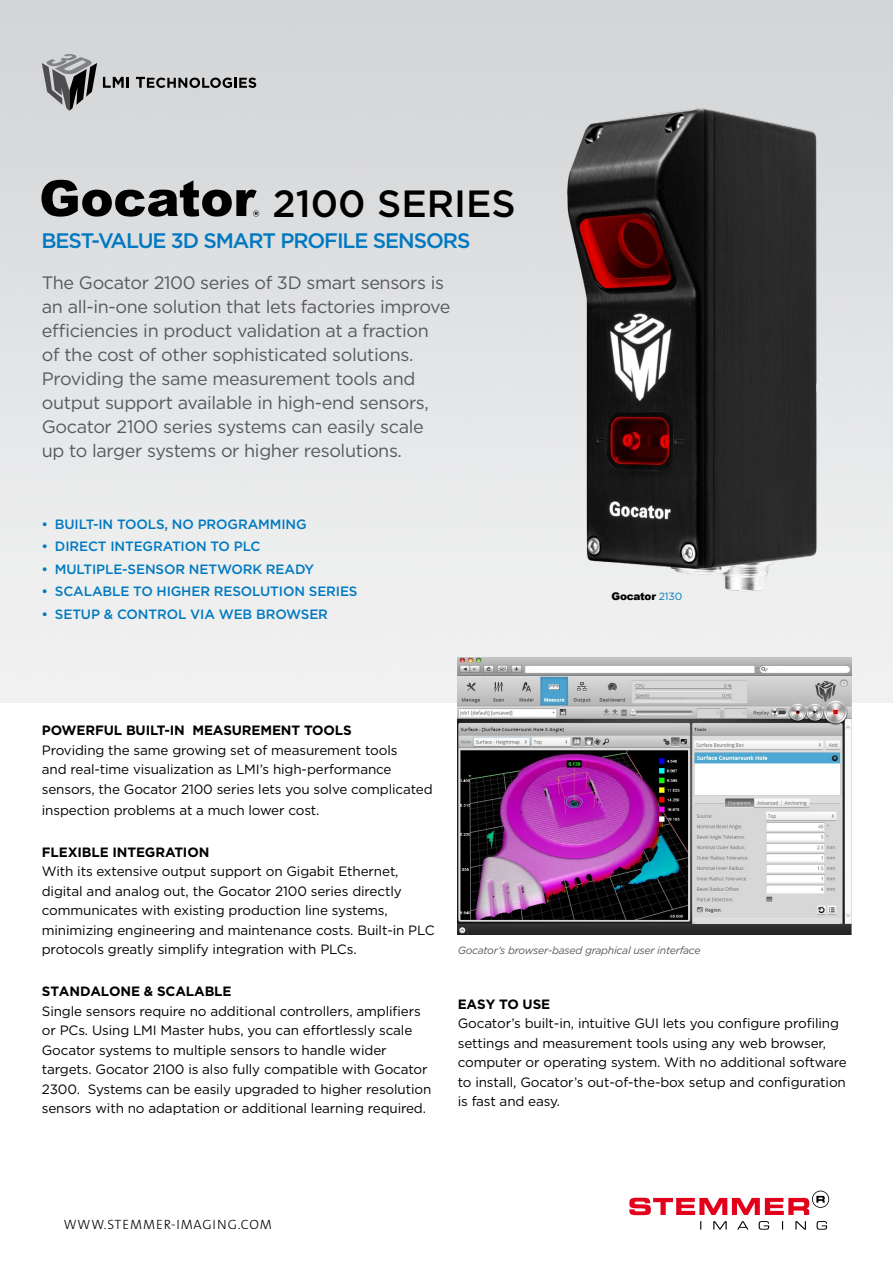
<style>
.page{position:relative;width:893px;height:1263px;background:#fff}
.page>*{position:absolute;margin:0;border:0;box-sizing:border-box;transform-origin:0 0}
.t1{font:500 37.95px "Gotham";color:#000}
.t2{font:500 21px "Gotham";letter-spacing:-.05em;color:#0079c1}
.t3{font:18px/24px "Gotham";letter-spacing:-.02em;color:#58595b}
.t4{font:13.5px/19.5px "Gotham";letter-spacing:-.01em;color:#000}
.t5{font:500 13.5px "Gotham";letter-spacing:-.01em;color:#0079c1}
.t6{font:700 13.5px "Gotham";letter-spacing:-.01em;color:#000}
.t7{font:13.5px "The Sans LP3 Lig";letter-spacing:.065em;color:#000}
.t8{font:italic 10.5px "Gotham";letter-spacing:-.025em;color:#58595b}
.t9{font:900 10.5px "Arial";letter-spacing:-.025em;color:#000}
.s1{font-family:"Gotham";font-weight:400;color:#0079c1}
</style>
<div class="page">
<svg style="left:629px;top:1190px;width:200px;height:40px"></svg>
<svg style="left:41px;top:180px;width:218px;height:37px;background:#757576"></svg>
<img style="left:458px;top:657px;width:393px;height:277px">
<svg style="left:42px;top:54px;width:55px;height:57px;background:#8c8d8e"></svg>
<svg style="left:103px;top:77px;width:26px;height:11px"></svg>
<svg style="left:136px;top:77px;width:120px;height:11px"></svg>
<img style="left:562px;top:103px;width:261px;height:498px">
<h1 class="t1" style="left:273px;top:178px;width:245px">2100 SERIES</h1>
<h2 class="t2" style="left:41px;top:227px;width:431px">BEST-VALUE 3D SMART PROFILE SENSORS</h2>
<p class="t3" style="left:42px;top:270px;width:410px">The Gocator 2100 series of 3D smart sensors is an all-in-one solution that lets factories improve efficiencies in product validation at a fraction of the cost of other sophisticated solutions.<br>Providing the same measurement tools and output support available in high-end sensors, Gocator 2100 series systems can easily scale up to larger systems or higher resolutions.</p>
<p class="t5" style="left:41px;top:515px;width:267px">• BUILT-IN TOOLS, NO PROGRAMMING</p>
<p class="t5" style="left:41px;top:537px;width:220px">• DIRECT INTEGRATION TO PLC</p>
<p class="t5" style="left:41px;top:560px;width:274px">• MULTIPLE-SENSOR NETWORK READY</p>
<p class="t5" style="left:41px;top:582px;width:318px">• SCALABLE TO HIGHER RESOLUTION SERIES</p>
<p class="t5" style="left:41px;top:605px;width:288px">• SETUP &amp; CONTROL VIA WEB BROWSER</p>
<p class="t9" style="left:612px;top:589px;width:72px">Gocator <span class="s1">2130</span></p>
<p class="t6" style="left:42px;top:721px;width:311px">POWERFUL BUILT-IN MEASUREMENT TOOLS</p>
<p class="t4" style="left:42px;top:740px;width:392px">Providing the same growing set of measurement tools<br>and real-time visualization as LMI’s high-performance sensors, the Gocator 2100 series lets you solve complicated</p>
<p class="t4" style="left:42px;top:800px;width:279px">inspection problems at a much lower cost.</p>
<p class="t6" style="left:42px;top:843px;width:169px">FLEXIBLE INTEGRATION</p>
<p class="t4" style="left:42px;top:861px;width:394px">With its extensive output support on Gigabit Ethernet, digital and analog out, the Gocator 2100 series directly communicates with existing production line systems, minimizing engineering and maintenance costs. Built-in PLC protocols greatly simplify integration with PLCs.</p>
<p class="t6" style="left:42px;top:982px;width:191px">STANDALONE &amp; SCALABLE</p>
<p class="t4" style="left:42px;top:1001px;width:391px">Single sensors require no additional controllers, amplifiers or PCs. Using LMI Master hubs, you can effortlessly scale Gocator systems to multiple sensors to handle wider targets. Gocator 2100 is also fully compatible with Gocator 2300. Systems can be easily upgraded to higher resolution sensors with no adaptation or additional learning required.</p>
<p class="t8" style="left:458px;top:943px;width:244px">Gocator’s browser-based graphical user interface</p>
<p class="t6" style="left:458px;top:995px;width:94px">EASY TO USE</p>
<p class="t4" style="left:458px;top:1013px;width:391px">Gocator’s built-in, intuitive GUI lets you configure profiling settings and measurement tools using any web browser, computer or operating system. With no additional software to install, Gocator’s out-of-the-box setup and configuration is fast and easy.</p>
<p class="t7" style="left:64px;top:1215px;width:209px">WWW.STEMMER-IMAGING.COM</p>
</div>
